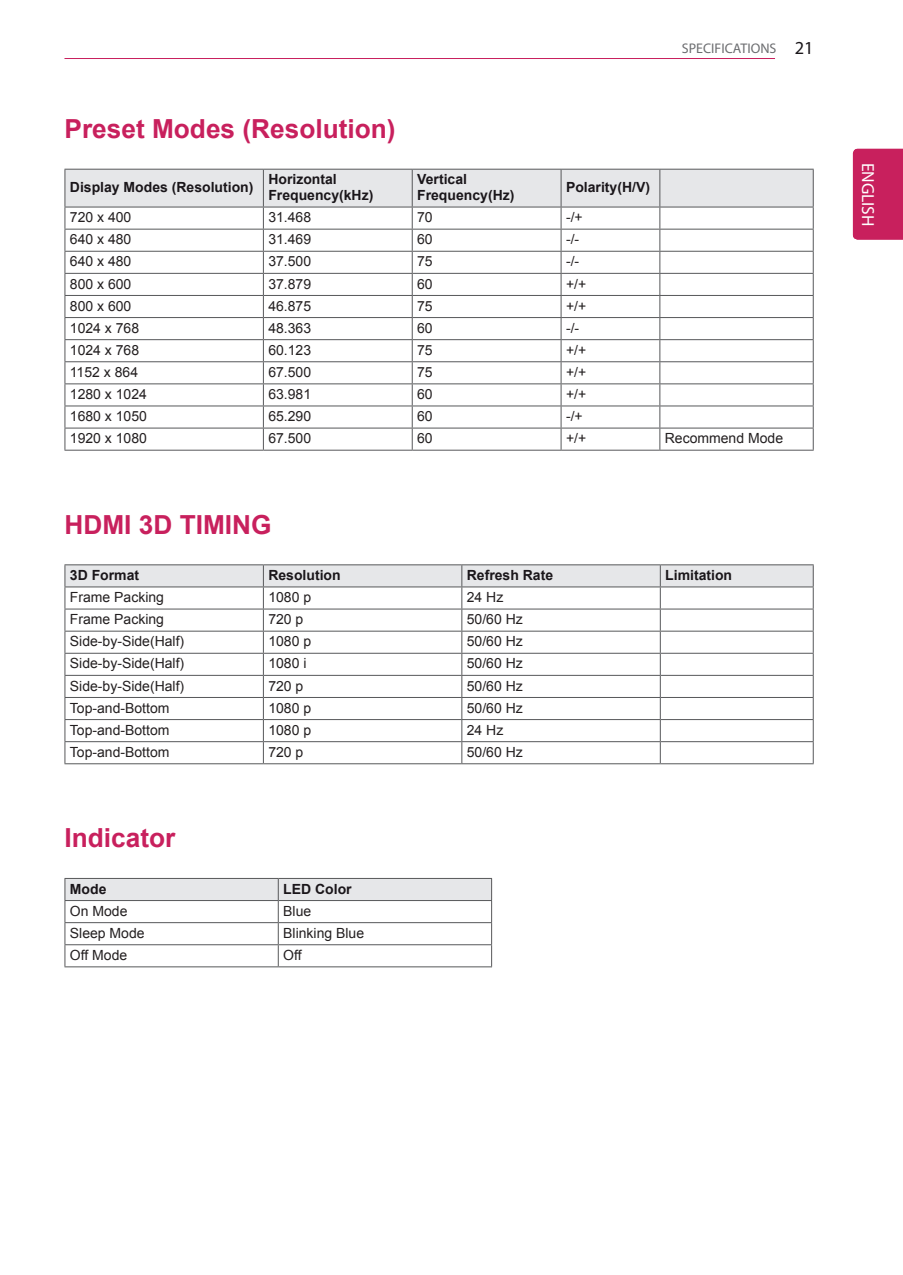
<style>
.page{position:relative;width:903px;height:1275px;background:#fff}
.page>*{position:absolute;margin:0;border:0;box-sizing:border-box;transform-origin:0 0}
.Title-1{font:700 26.25px "Arial";color:#c8205d}
.t1{font:21px "Myriad Pro";color:#fff}
.t2{font:18.38px "Myriad Pro";color:#1a161a}
.t3{font:17.5px "Myriad Pro";color:#fff}
.Body{font:14px "Arial";color:#231f20}
.Body-2{font:700 14px/15.8px "Arial";color:#1a161a}
.t4{font:14px "Myriad Pro";color:#6c6d70}
</style>
<div class="page">
<hr style="left:64px;top:58px;width:711px;height:1px;background:#c8205d">
<div style="left:853px;top:149px;width:50px;height:91px;background:#c8205d"></div>
<svg style="left:64px;top:169px;width:750px;height:281px"></svg>
<hr style="left:64px;top:450px;width:199px;height:1px;background:#57585a">
<hr style="left:263px;top:450px;width:149px;height:1px;background:#57585a">
<hr style="left:412px;top:450px;width:149px;height:1px;background:#57585a">
<hr style="left:561px;top:450px;width:99px;height:1px;background:#57585a">
<hr style="left:660px;top:450px;width:154px;height:1px;background:#57585a">
<hr style="left:64px;top:564px;width:199px;height:1px;background:#57585a">
<hr style="left:263px;top:564px;width:199px;height:1px;background:#57585a">
<hr style="left:462px;top:564px;width:198px;height:1px;background:#57585a">
<hr style="left:660px;top:564px;width:154px;height:1px;background:#57585a">
<svg style="left:64px;top:565px;width:750px;height:198px"></svg>
<hr style="left:64px;top:763px;width:199px;height:1px;background:#57585a">
<hr style="left:263px;top:763px;width:199px;height:1px;background:#57585a">
<hr style="left:462px;top:763px;width:198px;height:1px;background:#57585a">
<hr style="left:660px;top:763px;width:154px;height:1px;background:#57585a">
<svg style="left:64px;top:878px;width:428px;height:88px"></svg>
<hr style="left:64px;top:966px;width:214px;height:1px;background:#57585a">
<hr style="left:278px;top:966px;width:214px;height:1px;background:#57585a">
<p class="t4" style="left:682px;top:40px;width:96px">SPECIFICATIONS</p>
<h3 class="t2" style="left:795px;top:36px;width:20px">21</h3>
<p class="Title-1" style="left:64px;top:112px;width:333px">Preset Modes (Resolution)</p>
<p class="Body-2" style="left:70px;top:180px;width:185px">Display Modes (Resolution)</p>
<p class="Body-2" style="left:268px;top:172px;width:107px">Horizontal<br>Frequency(kHz)</p>
<p class="Body-2" style="left:417px;top:172px;width:99px">Vertical<br>Frequency(Hz)</p>
<p class="Body-2" style="left:566px;top:180px;width:86px">Polarity(H/V)</p>
<p class="Body" style="left:70px;top:208px;width:63px">720 x 400</p>
<p class="Body" style="left:268px;top:208px;width:44px">31.468</p>
<p class="Body" style="left:417px;top:208px;width:17px">70</p>
<p class="Body" style="left:566px;top:208px;width:18px">-/+</p>
<p class="Body" style="left:70px;top:230px;width:63px">640 x 480</p>
<p class="Body" style="left:268px;top:230px;width:44px">31.469</p>
<p class="Body" style="left:417px;top:230px;width:17px">60</p>
<p class="Body" style="left:566px;top:230px;width:15px">-/-</p>
<p class="Body" style="left:70px;top:252px;width:63px">640 x 480</p>
<p class="Body" style="left:268px;top:252px;width:44px">37.500</p>
<p class="Body" style="left:417px;top:252px;width:17px">75</p>
<p class="Body" style="left:566px;top:252px;width:15px">-/-</p>
<p class="Body" style="left:70px;top:274px;width:63px">800 x 600</p>
<p class="Body" style="left:268px;top:274px;width:44px">37.879</p>
<p class="Body" style="left:417px;top:274px;width:17px">60</p>
<p class="Body" style="left:566px;top:274px;width:22px">+/+</p>
<p class="Body" style="left:70px;top:297px;width:63px">800 x 600</p>
<p class="Body" style="left:268px;top:297px;width:44px">46.875</p>
<p class="Body" style="left:417px;top:297px;width:17px">75</p>
<p class="Body" style="left:566px;top:297px;width:22px">+/+</p>
<p class="Body" style="left:70px;top:319px;width:71px">1024 x 768</p>
<p class="Body" style="left:268px;top:319px;width:44px">48.363</p>
<p class="Body" style="left:417px;top:319px;width:17px">60</p>
<p class="Body" style="left:566px;top:319px;width:15px">-/-</p>
<p class="Body" style="left:70px;top:341px;width:71px">1024 x 768</p>
<p class="Body" style="left:268px;top:341px;width:44px">60.123</p>
<p class="Body" style="left:417px;top:341px;width:17px">75</p>
<p class="Body" style="left:566px;top:341px;width:22px">+/+</p>
<p class="Body" style="left:70px;top:363px;width:70px">1152 x 864</p>
<p class="Body" style="left:268px;top:363px;width:44px">67.500</p>
<p class="Body" style="left:417px;top:363px;width:17px">75</p>
<p class="Body" style="left:566px;top:363px;width:22px">+/+</p>
<p class="Body" style="left:70px;top:385px;width:79px">1280 x 1024</p>
<p class="Body" style="left:268px;top:385px;width:44px">63.981</p>
<p class="Body" style="left:417px;top:385px;width:17px">60</p>
<p class="Body" style="left:566px;top:385px;width:22px">+/+</p>
<p class="Body" style="left:70px;top:407px;width:79px">1680 x 1050</p>
<p class="Body" style="left:268px;top:407px;width:44px">65.290</p>
<p class="Body" style="left:417px;top:407px;width:17px">60</p>
<p class="Body" style="left:566px;top:407px;width:18px">-/+</p>
<p class="Body" style="left:70px;top:429px;width:79px">1920 x 1080</p>
<p class="Body" style="left:268px;top:429px;width:44px">67.500</p>
<p class="Body" style="left:417px;top:429px;width:17px">60</p>
<p class="Body" style="left:566px;top:429px;width:22px">+/+</p>
<p class="Body" style="left:665px;top:429px;width:120px">Recommend Mode</p>
<p class="Title-1" style="left:64px;top:507px;width:209px">HDMI 3D TIMING</p>
<p class="Body-2" style="left:70px;top:568px;width:71px">3D Format</p>
<p class="Body-2" style="left:268px;top:568px;width:74px">Resolution</p>
<p class="Body-2" style="left:467px;top:568px;width:88px">Refresh Rate</p>
<p class="Body-2" style="left:665px;top:568px;width:68px">Limitation</p>
<p class="Body" style="left:70px;top:588px;width:96px">Frame Packing</p>
<p class="Body" style="left:268px;top:588px;width:44px">1080 p</p>
<p class="Body" style="left:467px;top:588px;width:38px">24 Hz</p>
<p class="Body" style="left:70px;top:610px;width:96px">Frame Packing</p>
<p class="Body" style="left:268px;top:610px;width:37px">720 p</p>
<p class="Body" style="left:467px;top:610px;width:58px">50/60 Hz</p>
<p class="Body" style="left:70px;top:632px;width:116px">Side-by-Side(Half)</p>
<p class="Body" style="left:268px;top:632px;width:44px">1080 p</p>
<p class="Body" style="left:467px;top:632px;width:58px">50/60 Hz</p>
<p class="Body" style="left:70px;top:654px;width:116px">Side-by-Side(Half)</p>
<p class="Body" style="left:268px;top:654px;width:40px">1080 i</p>
<p class="Body" style="left:467px;top:654px;width:58px">50/60 Hz</p>
<p class="Body" style="left:70px;top:676px;width:116px">Side-by-Side(Half)</p>
<p class="Body" style="left:268px;top:676px;width:37px">720 p</p>
<p class="Body" style="left:467px;top:676px;width:58px">50/60 Hz</p>
<p class="Body" style="left:70px;top:698px;width:101px">Top-and-Bottom</p>
<p class="Body" style="left:268px;top:698px;width:44px">1080 p</p>
<p class="Body" style="left:467px;top:698px;width:58px">50/60 Hz</p>
<p class="Body" style="left:70px;top:721px;width:101px">Top-and-Bottom</p>
<p class="Body" style="left:268px;top:721px;width:44px">1080 p</p>
<p class="Body" style="left:467px;top:721px;width:38px">24 Hz</p>
<p class="Body" style="left:70px;top:743px;width:101px">Top-and-Bottom</p>
<p class="Body" style="left:268px;top:743px;width:37px">720 p</p>
<p class="Body" style="left:467px;top:743px;width:58px">50/60 Hz</p>
<p class="Title-1" style="left:64px;top:821px;width:112px">Indicator</p>
<p class="Body-2" style="left:70px;top:881px;width:38px">Mode</p>
<p class="Body-2" style="left:283px;top:881px;width:70px">LED Color</p>
<p class="Body" style="left:70px;top:902px;width:59px">On Mode</p>
<p class="Body" style="left:283px;top:902px;width:30px">Blue</p>
<p class="Body" style="left:70px;top:924px;width:76px">Sleep Mode</p>
<p class="Body" style="left:283px;top:924px;width:82px">Blinking Blue</p>
<p class="Body" style="left:70px;top:946px;width:59px">Off Mode</p>
<p class="Body" style="left:283px;top:946px;width:20px">Off</p>
<p class="t3" style="left:879px;top:163px;width:65px;rotate:90deg">ENGLISH</p>
<h2 class="t1" style="left:883px;top:176px;width:39px;rotate:90deg">ENG</h2>
</div>
